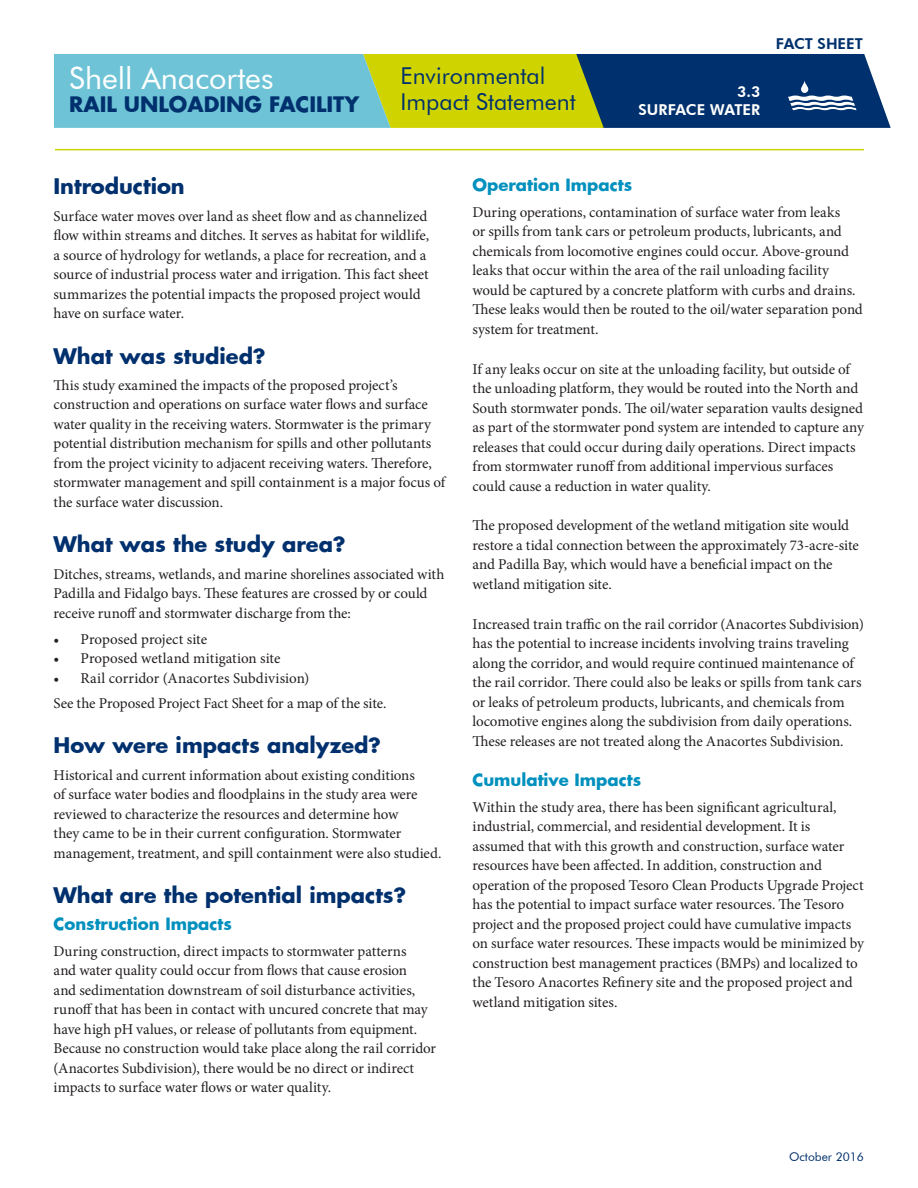
<style>
.page{position:relative;width:918px;height:1188px;background:#fff}
.page>*{position:absolute;margin:0;border:0;box-sizing:border-box;transform-origin:0 0}
.shell_1{font:30.6px "Futura BT";color:#fff}
.eis{font:23.25px "Futura BT";color:#00306d}
.Header_1{font:700 21px "Futura";color:#00306d}
.shell_2{font:700 20.85px "Futura";color:#00306d}
.Header_2{font:700 16.5px "Futura";color:#0090be}
.Body_copy{font:15px/19.5px "Minion Pro";letter-spacing:-.005em;color:#231f20}
.Topic{font:800 15px "Futura BT";color:#fff}
.FACT_SHEET{font:800 15px "Futura BT";color:#00306d}
.t1{font:12px "Futura BT";color:#00306d}
</style>
<div class="page">
<hr style="left:55px;top:149px;width:809px;height:1px;background:#cfd400">
<svg style="left:54px;top:54px;width:837px;height:74px;background:#66987d"></svg>
<h1 class="shell_1" style="left:69px;top:59px;width:206px">Shell Anacortes</h1>
<h1 class="shell_2" style="left:69px;top:90px;width:292px">RAIL UNLOADING FACILITY</h1>
<h2 class="eis" style="left:401px;top:62px;width:146px">Environmental</h2>
<h2 class="eis" style="left:401px;top:87px;width:177px">Impact Statement</h2>
<h3 class="Topic" style="left:737px;top:83px;width:24px">3.3</h3>
<h3 class="Topic" style="left:639px;top:101px;width:123px">SURFACE WATER</h3>
<p class="FACT_SHEET" style="left:776px;top:35px;width:89px">FACT SHEET</p>
<h4 class="Header_1" style="left:54px;top:172px;width:133px">Introduction</h4>
<p class="Body_copy" style="left:54px;top:206px;width:377px">Surface water moves over land as sheet flow and as channelized flow within streams and ditches. It serves as habitat for wildlife, a source of hydrology for wetlands, a place for recreation, and a source of industrial process water and irrigation. This fact sheet summarizes the potential impacts the proposed project would have on surface water.</p>
<h4 class="Header_1" style="left:54px;top:341px;width:214px">What was studied?</h4>
<p class="Body_copy" style="left:54px;top:375px;width:393px">This study examined the impacts of the proposed project’s construction and operations on surface water flows and surface water quality in the receiving waters. Stormwater is the primary potential distribution mechanism for spills and other pollutants from the project vicinity to adjacent receiving waters. Therefore, stormwater management and spill containment is a major focus of the surface water discussion.</p>
<h4 class="Header_1" style="left:54px;top:530px;width:293px">What was the study area?</h4>
<p class="Body_copy" style="left:54px;top:564px;width:393px">Ditches, streams, wetlands, and marine shorelines associated with<br>Padilla and Fidalgo bays. These features are crossed by or could receive runoff and stormwater discharge from the:</p>
<p class="Body_copy" style="left:54px;top:629px;width:155px">• Proposed project site</p>
<p class="Body_copy" style="left:54px;top:649px;width:229px">• Proposed wetland mitigation site</p>
<p class="Body_copy" style="left:54px;top:668px;width:257px">• Rail corridor (Anacortes Subdivision)</p>
<p class="Body_copy" style="left:54px;top:694px;width:335px">See the Proposed Project Fact Sheet for a map of the site.</p>
<h4 class="Header_1" style="left:54px;top:731px;width:329px">How were impacts analyzed?</h4>
<p class="Body_copy" style="left:54px;top:765px;width:389px">Historical and current information about existing conditions<br>of surface water bodies and floodplains in the study area were reviewed to characterize the resources and determine how<br>they came to be in their current configuration. Stormwater management, treatment, and spill containment were also studied.</p>
<h4 class="Header_1" style="left:54px;top:881px;width:354px">What are the potential impacts?</h4>
<h5 class="Header_2" style="left:54px;top:912px;width:180px">Construction Impacts</h5>
<p class="Body_copy" style="left:54px;top:941px;width:384px">During construction, direct impacts to stormwater patterns<br>and water quality could occur from flows that cause erosion<br>and sedimentation downstream of soil disturbance activities, runoff that has been in contact with uncured concrete that may have high pH values, or release of pollutants from equipment.<br>Because no construction would take place along the rail corridor (Anacortes Subdivision), there would be no direct or indirect impacts to surface water flows or water quality.</p>
<h5 class="Header_2" style="left:472px;top:173px;width:161px">Operation Impacts</h5>
<p class="Body_copy" style="left:472px;top:202px;width:392px">During operations, contamination of surface water from leaks<br>or spills from tank cars or petroleum products, lubricants, and chemicals from locomotive engines could occur. Above-ground leaks that occur within the area of the rail unloading facility would be captured by a concrete platform with curbs and drains.<br>These leaks would then be routed to the oil/water separation pond system for treatment.</p>
<p class="Body_copy" style="left:472px;top:359px;width:393px">If any leaks occur on site at the unloading facility, but outside of the unloading platform, they would be routed into the North and South stormwater ponds. The oil/water separation vaults designed as part of the stormwater pond system are intended to capture any releases that could occur during daily operations. Direct impacts from stormwater runoff from additional impervious surfaces could cause a reduction in water quality.</p>
<p class="Body_copy" style="left:472px;top:516px;width:388px">The proposed development of the wetland mitigation site would restore a tidal connection between the approximately 73-acre-site and Padilla Bay, which would have a beneficial impact on the wetland mitigation site.</p>
<p class="Body_copy" style="left:472px;top:614px;width:393px">Increased train traffic on the rail corridor (Anacortes Subdivision) has the potential to increase incidents involving trains traveling along the corridor, and would require continued maintenance of the rail corridor. There could also be leaks or spills from tank cars or leaks of petroleum products, lubricants, and chemicals from locomotive engines along the subdivision from daily operations.<br>These releases are not treated along the Anacortes Subdivision.</p>
<h5 class="Header_2" style="left:472px;top:768px;width:170px">Cumulative Impacts</h5>
<p class="Body_copy" style="left:472px;top:797px;width:393px">Within the study area, there has been significant agricultural, industrial, commercial, and residential development. It is assumed that with this growth and construction, surface water resources have been affected. In addition, construction and operation of the proposed Tesoro Clean Products Upgrade Project has the potential to impact surface water resources. The Tesoro project and the proposed project could have cumulative impacts on surface water resources. These impacts would be minimized by construction best management practices (BMPs) and localized to the Tesoro Anacortes Refinery site and the proposed project and wetland mitigation sites.</p>
<p class="t1" style="left:789px;top:1149px;width:76px">October 2016</p>
</div>
